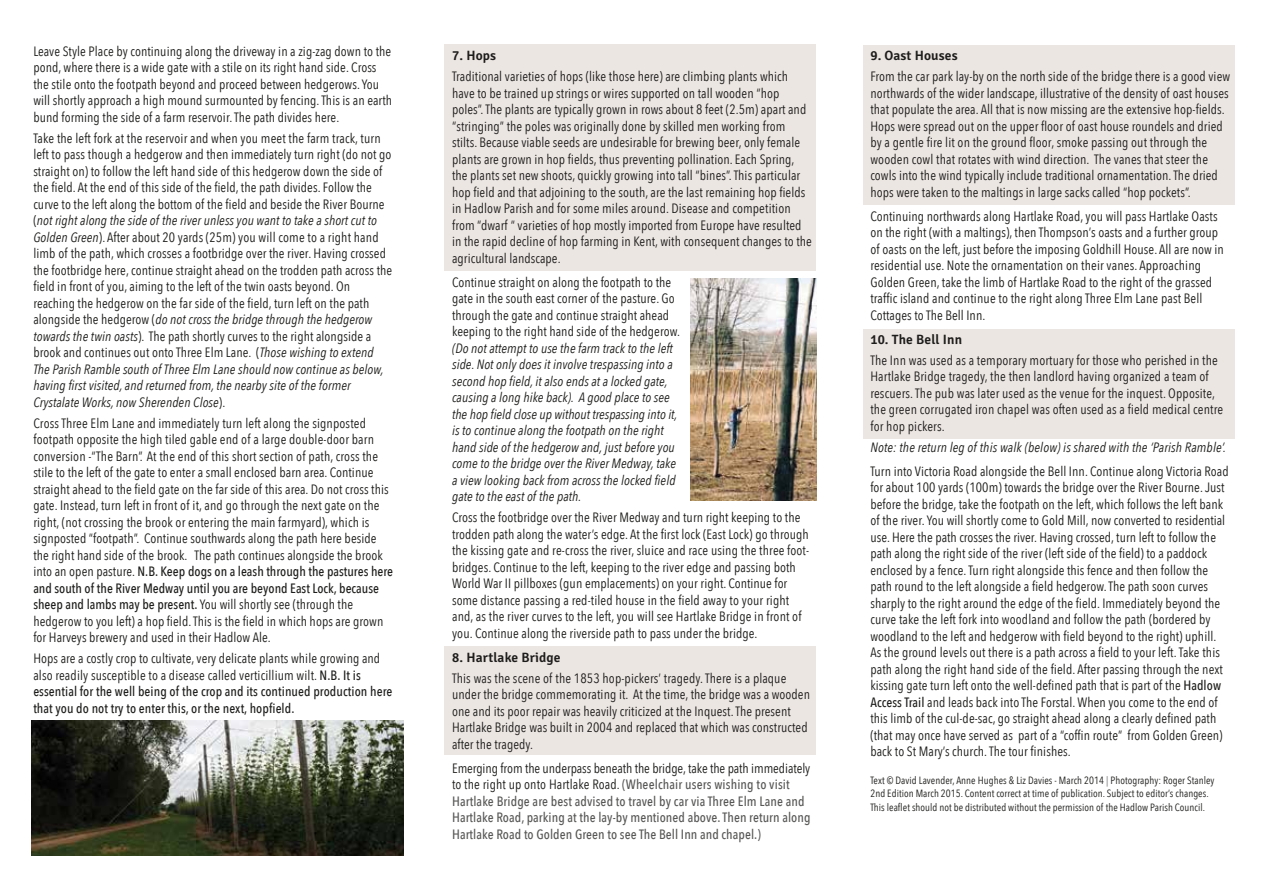
<style>
.page{position:relative;width:1263px;height:893px;background:#fff}
.page>*{position:absolute;margin:0;border:0;box-sizing:border-box;transform-origin:0 0}
.t1{font:13.5px/16.5px "Avenir Next Condensed";letter-spacing:.005em;color:#1d1d1b}
.t2{font:italic 13.5px/16.5px "Avenir Next Condensed";letter-spacing:.005em;color:#1d1d1b}
.t3{font:500 13.5px/16.5px "Avenir Next Condensed";letter-spacing:.005em;color:#575756}
.t4{font:600 13.5px "Signika";letter-spacing:.01em;color:#1d1d1b}
.t5{font:10.5px/13.5px "Avenir Next Condensed";letter-spacing:.005em;color:#1d1d1b}
.s1{font-style:italic}
.s2{font-weight:500}
.s3{font-weight:400;color:#1d1d1b}
.s4{color:#706f6f}
</style>
<div class="page">
<img style="left:32px;top:720px;width:371px;height:135px">
<div style="left:445px;top:45px;width:371px;height:226px;background:#ece6e3"></div>
<div style="left:863px;top:45px;width:372px;height:160px;background:#ece6e3"></div>
<div style="left:863px;top:329px;width:372px;height:109px;background:#ece6e3"></div>
<div style="left:445px;top:646px;width:371px;height:109px;background:#ece6e3"></div>
<img style="left:691px;top:279px;width:125px;height:222px">
<p class="t1" style="left:33px;top:42px;width:360px">Leave Style Place by continuing along the driveway in a zig-zag down to the pond, where there is a wide gate with a stile on its right hand side. Cross the stile onto the footpath beyond and proceed between hedgerows. You will shortly approach a high mound surmounted by fencing. This is an earth bund forming the side of a farm reservoir. The path divides here.</p>
<p class="t1" style="left:33px;top:129px;width:360px">Take the left fork at the reservoir and when you meet the farm track, turn left to pass though a hedgerow and then immediately turn right (do not go straight on) to follow the left hand side of this hedgerow down the side of the field. At the end of this side of the field, the path divides. Follow the curve to the left along the bottom of the field and beside the River Bourne (<span class="s1">not right along the side of the river unless you want to take a short cut to Golden Green</span>). After about 20 yards (25m) you will come to a right hand limb of the path, which crosses a footbridge over the river. Having crossed the footbridge here, continue straight ahead on the trodden path across the field in front of you, aiming to the left of the twin oasts beyond. On reaching the hedgerow on the far side of the field, turn left on the path alongside the hedgerow (<span class="s1">do not cross the bridge through the hedgerow towards the twin oasts</span>). The path shortly curves to the right alongside a brook and continues out onto Three Elm Lane. (<span class="s1">Those wishing to extend The Parish Ramble south of Three Elm Lane should now continue as below, having first visited, and returned from, the nearby site of the former Crystalate Works, now Sherenden Close</span>).</p>
<p class="t1" style="left:33px;top:414px;width:361px">Cross Three Elm Lane and immediately turn left along the signposted footpath opposite the high tiled gable end of a large double-door barn conversion -“The Barn”. At the end of this short section of path, cross the stile to the left of the gate to enter a small enclosed barn area. Continue straight ahead to the field gate on the far side of this area. Do not cross this gate. Instead, turn left in front of it, and go through the next gate on the right, (not crossing the brook or entering the main farmyard), which is signposted “footpath”. Continue southwards along the path here beside the right hand side of the brook. The path continues alongside the brook into an open pasture. <span class="s2">N.B. Keep dogs on a leash through the pastures here and south of the River Medway until you are beyond East Lock, because sheep and lambs may be present.</span> You will shortly see (through the hedgerow to you left) a hop field. This is the field in which hops are grown for Harveys brewery and used in their Hadlow Ale.</p>
<p class="t1" style="left:33px;top:650px;width:361px">Hops are a costly crop to cultivate, very delicate plants while growing and also readily susceptible to a disease called verticillium wilt. <span class="s2">N.B. It is essential for the well being of the crop and its continued production here that you do not try to enter this, or the next, hopfield.</span></p>
<p class="t4" style="left:452px;top:48px;width:46px">7. Hops</p>
<p class="t1" style="left:452px;top:68px;width:361px">Traditional varieties of hops (like those here) are climbing plants which have to be trained up strings or wires supported on tall wooden “hop poles”. The plants are typically grown in rows about 8 feet (2.5m) apart and “stringing” the poles was originally done by skilled men working from stilts. Because viable seeds are undesirable for brewing beer, only female plants are grown in hop fields, thus preventing pollination. Each Spring, the plants set new shoots, quickly growing into tall “bines”. This particular hop field and that adjoining to the south, are the last remaining hop fields in Hadlow Parish and for some miles around. Disease and competition from “dwarf “ varieties of hop mostly imported from Europe have resulted in the rapid decline of hop farming in Kent, with consequent changes to the agricultural landscape.</p>
<p class="t1" style="left:452px;top:273px;width:229px">Continue straight on along the footpath to the gate in the south east corner of the pasture. Go through the gate and continue straight ahead keeping to the right hand side of the hedgerow.</p>
<p class="t2" style="left:452px;top:340px;width:227px">(Do not attempt to use the farm track to the left side. Not only does it involve trespassing into a second hop field, it also ends at a locked gate, causing a long hike back). A good place to see the hop field close up without trespassing into it, is to continue along the footpath on the right hand side of the hedgerow and, just before you come to the bridge over the River Medway, take a view looking back from across the locked field gate to the east of the path.</p>
<p class="t1" style="left:452px;top:509px;width:358px">Cross the footbridge over the River Medway and turn right keeping to the trodden path along the water’s edge. At the first lock (East Lock) go through the kissing gate and re-cross the river, sluice and race using the three foot&shy;bridges. Continue to the left, keeping to the river edge and passing both World War II pillboxes (gun emplacements) on your right. Continue for some distance passing a red-tiled house in the field away to your right and, as the river curves to the left, you will see Hartlake Bridge in front of you. Continue along the riverside path to pass under the bridge.</p>
<p class="t4" style="left:452px;top:649px;width:110px">8. Hartlake Bridge</p>
<p class="t1" style="left:452px;top:669px;width:359px">This was the scene of the 1853 hop-pickers’ tragedy. There is a plaque under the bridge commemorating it. At the time, the bridge was a wooden one and its poor repair was heavily criticized at the Inquest. The present Hartlake Bridge was built in 2004 and replaced that which was constructed after the tragedy.</p>
<p class="t3" style="left:452px;top:760px;width:360px"><span class="s3">Emerging from the underpass beneath the bridge, take the path immediately to the right up onto Hartlake Road.</span> (Wheelchair users wishing to visit Hartlake Bridge are best advised to travel by car via Three Elm Lane and Hartlake Road, parking at the lay-by mentioned above. Then return along Hartlake Road to Golden Green to see The Bell Inn and chapel.)</p>
<p class="t4" style="left:870px;top:48px;width:89px">9. Oast Houses</p>
<p class="t1" style="left:870px;top:68px;width:361px">From the car park lay-by on the north side of the bridge there is a good view northwards of the wider landscape, illustrative of the density of oast houses that populate the area. All that is now missing are the extensive hop-fields.<br>Hops were spread out on the upper floor of oast house roundels and dried by a gentle fire lit on the ground floor, smoke passing out through the wooden cowl that rotates with wind direction. The vanes that steer the cowls into the wind typically include traditional ornamentation. The dried hops were taken to the maltings in large sacks called “hop pockets”.</p>
<p class="t1" style="left:870px;top:207px;width:355px">Continuing northwards along Hartlake Road, you will pass Hartlake Oasts on the right (with a maltings), then Thompson’s oasts and a further group of oasts on the left, just before the imposing Goldhill House. All are now in residential use. Note the ornamentation on their vanes. Approaching Golden Green, take the limb of Hartlake Road to the right of the grassed traffic island and continue to the right along Three Elm Lane past Bell Cottages to The Bell Inn.</p>
<p class="t4" style="left:870px;top:331px;width:93px">10. The Bell Inn</p>
<p class="t1" style="left:870px;top:351px;width:354px">The Inn was used as a temporary mortuary for those who perished in the Hartlake Bridge tragedy, the then landlord having organized a team of rescuers. The pub was later used as the venue for the inquest. Opposite, the green corrugated iron chapel was often used as a field medical centre for hop pickers.</p>
<p class="t2" style="left:870px;top:439px;width:357px">Note: the return leg of this walk (below) is shared with the ‘Parish Ramble’.</p>
<p class="t1" style="left:870px;top:462px;width:360px">Turn into Victoria Road alongside the Bell Inn. Continue along Victoria Road for about 100 yards (100m) towards the bridge over the River Bourne. Just before the bridge, take the footpath on the left, which follows the left bank of the river. You will shortly come to Gold Mill, now converted to residential use. Here the path crosses the river. Having crossed, turn left to follow the path along the right side of the river (left side of the field) to a paddock enclosed by a fence. Turn right alongside this fence and then follow the path round to the left alongside a field hedgerow. The path soon curves sharply to the right around the edge of the field. Immediately beyond the curve take the left fork into woodland and follow the path (bordered by woodland to the left and hedgerow with field beyond to the right) uphill.<br>As the ground levels out there is a path across a field to your left. Take this path along the right hand side of the field. After passing through the next kissing gate turn left onto the well-defined path that is part of the <span class="s2">Hadlow Access Trail</span> and leads back into The Forstal. When you come to the end of this limb of the cul-de-sac, go straight ahead along a clearly defined path (that may once have served as part of a “coffin route” from Golden Green) back to St Mary’s church. The tour finishes.</p>
<p class="t5" style="left:870px;top:773px;width:346px">Text © David Lavender, Anne Hughes &amp; Liz Davies - March 2014 <span class="s4">|</span> Photography: Roger Stanley<br>2nd Edition March 2015. Content correct at time of publication. Subject to editor’s changes.<br>This leaflet should not be distributed without the permission of the Hadlow Parish Council.</p>
</div>
